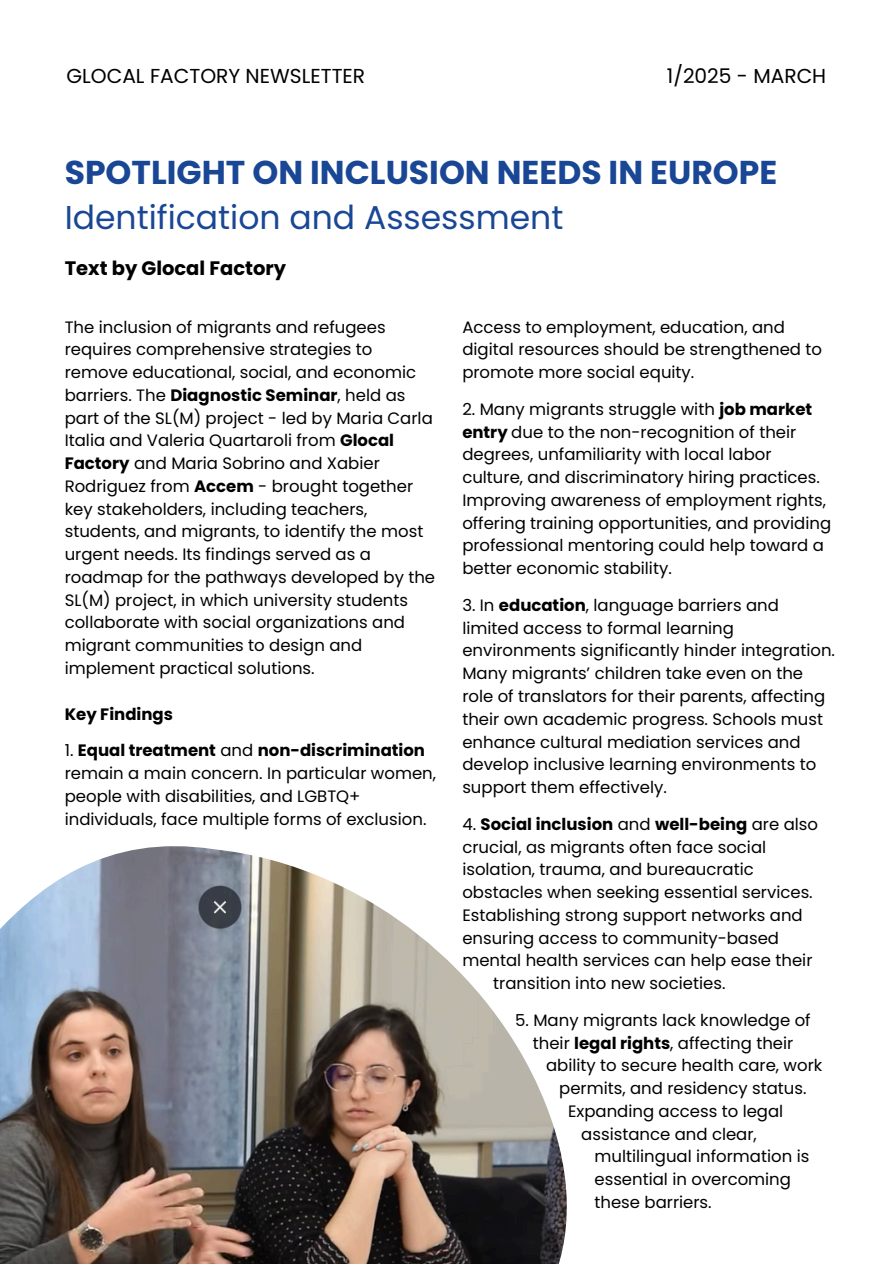
<style>
.page{position:relative;width:894px;height:1264px;background:#fff}
.page>*{position:absolute;margin:0;border:0;box-sizing:border-box;transform-origin:0 0}
.t1{font:700 33px/45.5px "Poppins";color:#194795}
.t2{font:20.1px "Poppins";color:#000}
.t3{font:700 19.5px "Poppins";color:#000}
.t4{font:16.5px/22.8px "Poppins";color:#000}
.t5{font:700 16.5px "Poppins";color:#000}
.s1{font-weight:400}
.s2{font-weight:700}
</style>
<div class="page">
<img style="left:0;top:846px;width:567px;height:417px">
<p class="t2" style="left:66px;top:62px;width:300px">GLOCAL FACTORY NEWSLETTER</p>
<p class="t2" style="left:666px;top:62px;width:161px">1/2025 - MARCH</p>
<h2 class="t1" style="left:65px;top:149px;width:714px">SPOTLIGHT ON INCLUSION NEEDS IN EUROPE<br><span class="s1">Identification and Assessment</span></h2>
<h1 class="t3" style="left:65px;top:255px;width:223px">Text by Glocal Factory</h1>
<h3 class="t4" style="left:65px;top:315px;width:372px">The inclusion of migrants and refugees requires comprehensive strategies to remove educational, social, and economic barriers. The <span class="s2">Diagnostic Seminar</span>, held as part of the SL(M) project - led by Maria Carla Italia and Valeria Quartaroli from <span class="s2">Glocal Factory</span> and Maria Sobrino and Xabier Rodriguez from <span class="s2">Accem</span> - brought together key stakeholders, including teachers, students, and migrants, to identify the most urgent needs. Its findings served as a roadmap for the pathways developed by the SL(M) project, in which university students collaborate with social organizations and migrant communities to design and implement practical solutions.</h3>
<p class="t5" style="left:65px;top:702px;width:110px">Key Findings</p>
<h4 class="t4" style="left:65px;top:739px;width:373px">1. <span class="s2">Equal treatment</span> and <span class="s2">non-discrimination </span>remain a main concern. In particular women, people with disabilities, and LGBTQ+ individuals, face multiple forms of exclusion.</h4>
<p class="t4" style="left:462px;top:315px;width:361px">Access to employment, education, and digital resources should be strengthened to promote more social equity.</p>
<p class="t4" style="left:462px;top:397px;width:370px">2. Many migrants struggle with <span class="s2">job market entry</span> due to the non-recognition of their degrees, unfamiliarity with local labor culture, and discriminatory hiring practices.<br>Improving awareness of employment rights, offering training opportunities, and providing professional mentoring could help toward a better economic stability.</p>
<p class="t4" style="left:462px;top:593px;width:374px">3. In <span class="s2">education</span>, language barriers and limited access to formal learning environments significantly hinder integration.<br>Many migrants’ children take even on the role of translators for their parents, affecting their own academic progress. Schools must enhance cultural mediation services and develop inclusive learning environments to support them effectively.</p>
<p class="t4" style="left:462px;top:812px;width:357px">4. <span class="s2">Social inclusion</span> and <span class="s2">well-being</span> are also crucial, as migrants often face social isolation, trauma, and bureaucratic obstacles when seeking essential services.<br>Establishing strong support networks and ensuring access to community-based mental health services can help ease their</p>
<p class="t4" style="left:493px;top:971px;width:234px">transition into new societies.</p>
<p class="t4" style="left:515px;top:1008px;width:297px">5. Many migrants lack knowledge of</p>
<p class="t4" style="left:532px;top:1031px;width:262px">their <span class="s2">legal rights</span>, affecting their</p>
<p class="t4" style="left:546px;top:1054px;width:278px">ability to secure health care, work</p>
<p class="t4" style="left:559px;top:1076px;width:249px">permits, and residency status.</p>
<p class="t4" style="left:568px;top:1099px;width:217px">Expanding access to legal</p>
<p class="t4" style="left:581px;top:1122px;width:177px">assistance and clear,</p>
<p class="t4" style="left:594px;top:1145px;width:216px">multilingual information is</p>
<p class="t4" style="left:594px;top:1167px;width:198px">essential in overcoming</p>
<p class="t4" style="left:594px;top:1190px;width:119px">these barriers.</p>
</div>
